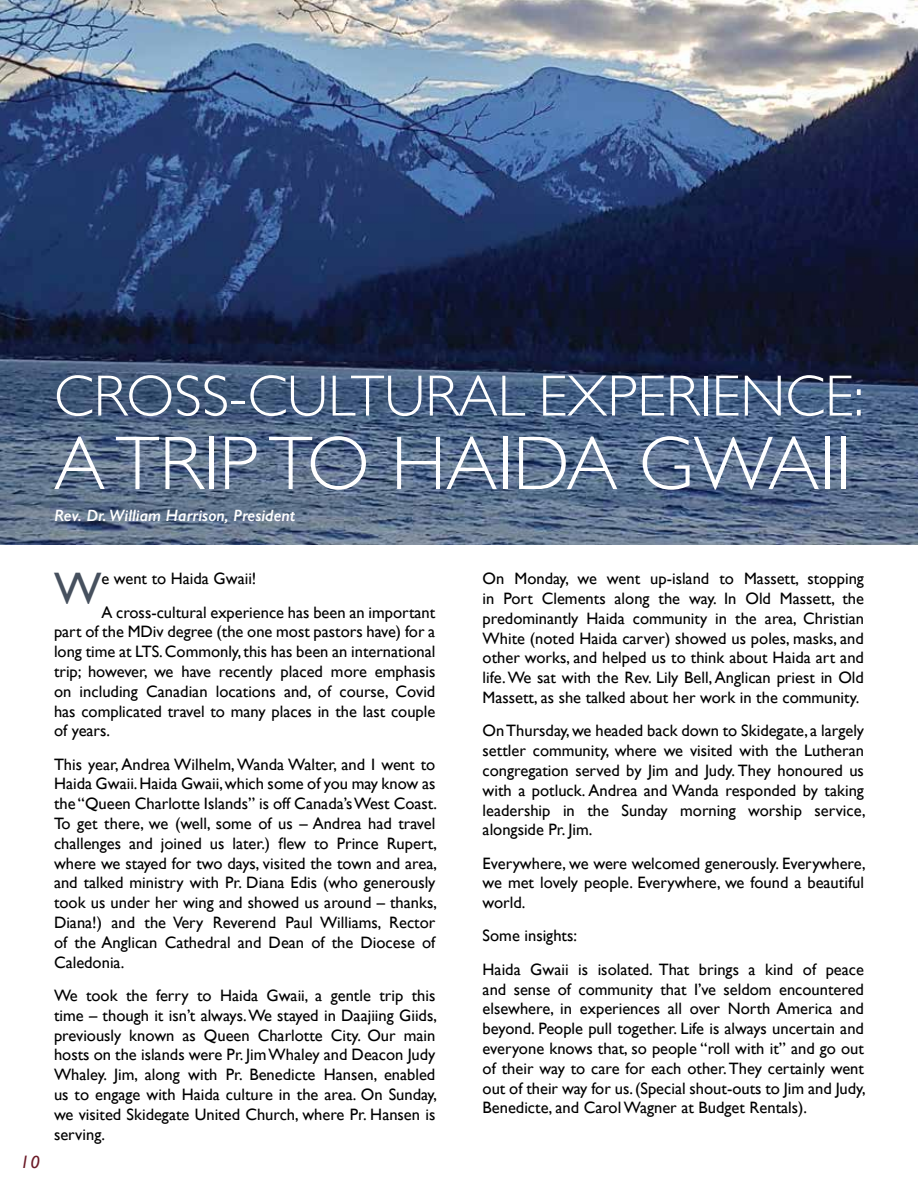
<style>
.page{position:relative;width:918px;height:1188px;background:#fff}
.page>*{position:absolute;margin:0;border:0;box-sizing:border-box;transform-origin:0 0}
.t1{font:300 76.5px "Gill Sans";color:#fff}
.t2{font:300 58.5px "Gill Sans";color:#fff}
.t3{font:45.6px "Gill Sans";color:#46505e}
.t4{font:italic 18px "Gill Sans";color:#6c1b28}
.t5{font:16.5px/19.8px "Gill Sans";color:#000;text-align:justify}
.t6{font:italic 600 16.5px "Gill Sans";color:#fff}
</style>
<div class="page">
<img style="left:0;top:0;width:918px;height:544px">
<h2 class="t2" style="left:54px;top:350px;width:811px">CROSS-CULTURAL EXPERIENCE:</h2>
<h1 class="t1" style="left:54px;top:404px;width:799px">A TRIP TO HAIDA GWAII</h1>
<p class="t6" style="left:54px;top:505px;width:243px">Rev. Dr. William Harrison, President</p>
<p class="t4" style="left:20px;top:1151px;width:21px">10</p>
<h3 class="t3" style="left:54px;top:562px;width:49px">W</h3>
<p class="t5" style="left:101px;top:562px;width:335px;line-height:33.3px">e went to Haida Gwaii!<br>A cross-cultural experience has been an important</p>
<p class="t5" style="left:54px;top:622px;width:383px">part of the MDiv degree (the one most pastors have) for a long time at LTS. Commonly, this has been an international trip; however, we have recently placed more emphasis on including Canadian locations and, of course, Covid has complicated travel to many places in the last couple of years.</p>
<p class="t5" style="left:54px;top:754px;width:385px">This year, Andrea Wilhelm, Wanda Walter, and I went to Haida Gwaii. Haida Gwaii, which some of you may know as the “Queen Charlotte Islands” is off Canada’s West Coast.<br>To get there, we (well, some of us – Andrea had travel challenges and joined us later.) flew to Prince Rupert, where we stayed for two days, visited the town and area, and talked ministry with Pr. Diana Edis (who generously took us under her wing and showed us around – thanks, Diana!) and the Very Reverend Paul Williams, Rector of the Anglican Cathedral and Dean of the Diocese of Caledonia.</p>
<p class="t5" style="left:54px;top:985px;width:385px">We took the ferry to Haida Gwaii, a gentle trip this time – though it isn’t always. We stayed in Daajiing Giids, previously known as Queen Charlotte City. Our main hosts on the islands were Pr. Jim Whaley and Deacon Judy Whaley. Jim, along with Pr. Benedicte Hansen, enabled us to engage with Haida culture in the area. On Sunday, we visited Skidegate United Church, where Pr. Hansen is serving.</p>
<p class="t5" style="left:483px;top:569px;width:383px">On Monday, we went up-island to Massett, stopping in Port Clements along the way. In Old Massett, the predominantly Haida community in the area, Christian White (noted Haida carver) showed us poles, masks, and other works, and helped us to think about Haida art and life. We sat with the Rev. Lily Bell, Anglican priest in Old Massett, as she talked about her work in the community.</p>
<p class="t5" style="left:483px;top:721px;width:385px">On Thursday, we headed back down to Skidegate, a largely settler community, where we visited with the Lutheran congregation served by Jim and Judy. They honoured us with a potluck. Andrea and Wanda responded by taking leadership in the Sunday morning worship service, alongside Pr. Jim.</p>
<p class="t5" style="left:483px;top:853px;width:385px">Everywhere, we were welcomed generously. Everywhere, we met lovely people. Everywhere, we found a beautiful world.</p>
<p class="t5" style="left:483px;top:919px;width:383px;line-height:33.3px">Some insights:<br>Haida Gwaii is isolated. That brings a kind of peace</p>
<p class="t5" style="left:483px;top:979px;width:385px">and sense of community that I’ve seldom encountered elsewhere, in experiences all over North America and beyond. People pull together. Life is always uncertain and everyone knows that, so people “roll with it” and go out of their way to care for each other. They certainly went out of their way for us. (Special shout-outs to Jim and Judy, Benedicte, and Carol Wagner at Budget Rentals).</p>
</div>
